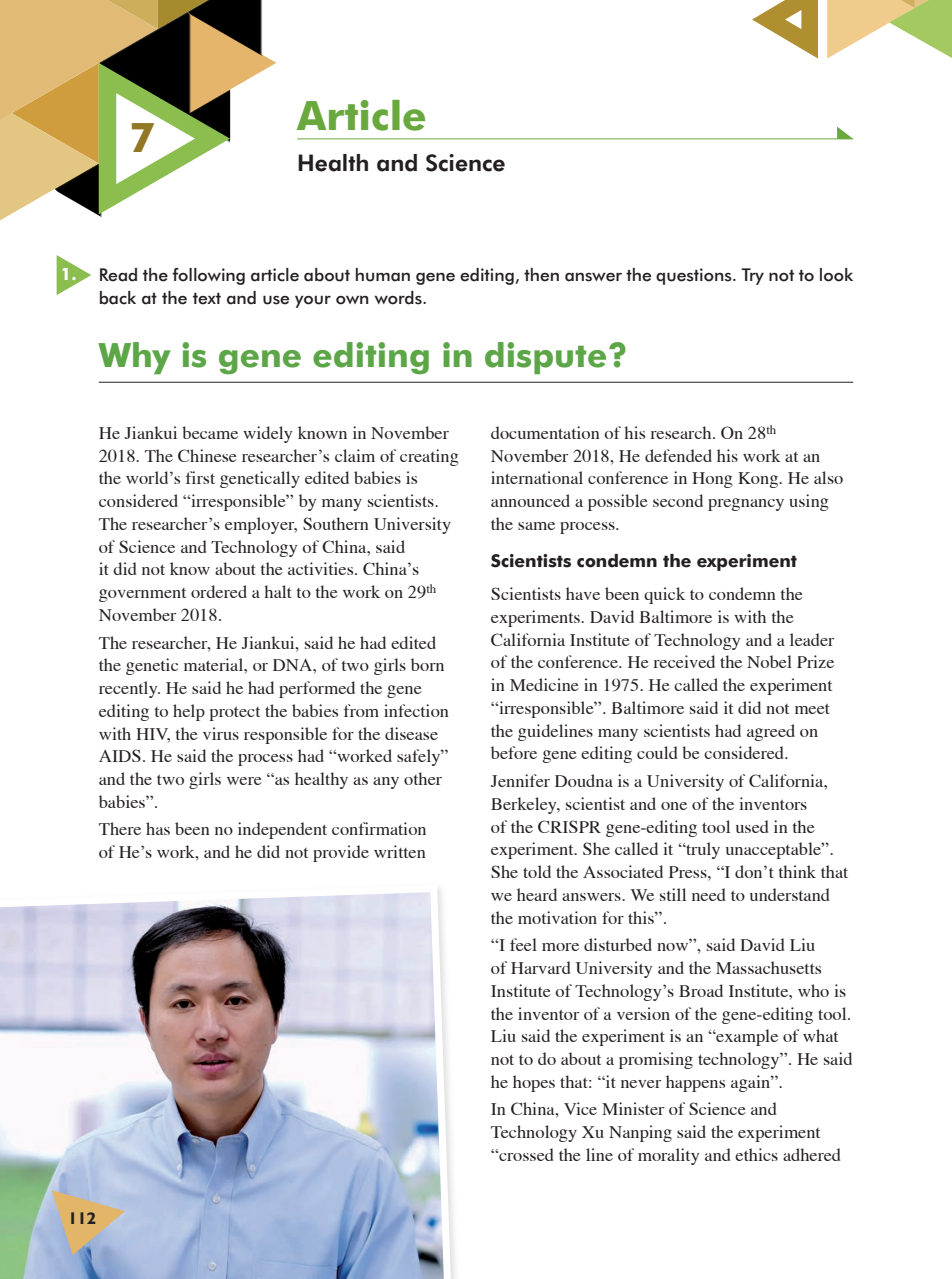
<style>
.page{position:relative;width:952px;height:1279px;background:#fff}
.page>*{position:absolute;margin:0;border:0;box-sizing:border-box;transform-origin:0 0}
.t1{font:40.25px "Futura HU Bold";color:#68a83c}
.t2{font:40.25px "Futura HU Bold";color:#927825}
.t3{font:33.25px "Futura HU Bold";color:#5ca648}
.t4{font:22.75px "Futura Hv HU Heavy";color:#231f20}
.t5{font:18.38px/22.8px "Toronto";color:#231f20}
.t6{font:17.5px/22.8px "Futura Med HU Medium";color:#231f20}
.t7{font:17.5px "Futura HU Bold";color:#231f20}
.t8{font:16.97px "Humanist 521 HU Bold";color:#231f20}
.t9{font:16.62px "Futura HU Bold";color:#fff}
</style>
<div class="page">
<hr style="left:297px;top:138px;width:556px;height:1px;background:#68a83c">
<svg style="left:837px;top:127px;width:16px;height:12px"></svg>
<hr style="left:99px;top:382px;width:754px;height:1px;background:#231f20">
<svg style="left:57px;top:255px;width:34px;height:40px"></svg>
<img style="left:0;top:887px;width:456px;height:392px">
<svg style="left:52px;top:1190px;width:73px;height:65px;background:#c2b8a8"></svg>
<svg style="left:752px;top:0;width:66px;height:59px"></svg>
<svg style="left:0;top:0;width:276px;height:221px"></svg>
<svg style="left:827px;top:0;width:125px;height:59px"></svg>
<h1 class="t2" style="left:130px;top:113px;width:27px">7</h1>
<h1 class="t1" style="left:297px;top:91px;width:131px">Article</h1>
<p class="t4" style="left:297px;top:149px;width:210px">Health and Science</p>
<p class="t9" style="left:61px;top:264px;width:17px">1.</p>
<p class="t6" style="left:99px;top:263px;width:755px">Read the following article about human gene editing, then answer the questions. Try not to look back at the text and use your own words.</p>
<h2 class="t3" style="left:99px;top:335px;width:530px">Why is gene editing in dispute?</h2>
<p class="t5" style="left:99px;top:421px;width:362px">He Jiankui became widely known in November 2018. The Chinese researcher’s claim of creating the world’s first genetically edited babies is considered “irresponsible” by many scientists.<br>The researcher’s employer, Southern University of Science and Technology of China, said<br>it did not know about the activities. China’s government ordered a halt to the work on 29<sup>th </sup>November 2018.</p>
<p class="t5" style="left:99px;top:631px;width:352px">The researcher, He Jiankui, said he had edited the genetic material, or DNA, of two girls born recently. He said he had performed the gene editing to help protect the babies from infection with HIV, the virus responsible for the disease AIDS. He said the process had “worked safely” and the two girls were “as healthy as any other babies”.</p>
<p class="t5" style="left:99px;top:818px;width:329px">There has been no independent confirmation of He’s work, and he did not provide written</p>
<p class="t5" style="left:491px;top:421px;width:354px">documentation of his research. On 28<sup>th </sup>November 2018, He defended his work at an international conference in Hong Kong. He also announced a possible second pregnancy using the same process.</p>
<p class="t7" style="left:491px;top:551px;width:307px">Scientists condemn the experiment</p>
<p class="t5" style="left:491px;top:582px;width:345px">Scientists have been quick to condemn the experiments. David Baltimore is with the California Institute of Technology and a leader of the conference. He received the Nobel Prize in Medicine in 1975. He called the experiment “irresponsible”. Baltimore said it did not meet the guidelines many scientists had agreed on before gene editing could be considered.</p>
<p class="t5" style="left:491px;top:769px;width:359px">Jennifer Doudna is a University of California, Berkeley, scientist and one of the inventors<br>of the CRISPR gene-editing tool used in the experiment. She called it “truly unacceptable”.<br>She told the Associated Press, “I don’t think that we heard answers. We still need to understand the motivation for this”.</p>
<p class="t5" style="left:491px;top:934px;width:363px">“I feel more disturbed now”, said David Liu<br>of Harvard University and the Massachusetts Institute of Technology’s Broad Institute, who is the inventor of a version of the gene-editing tool.<br>Liu said the experiment is an “example of what not to do about a promising technology”. He said he hopes that: “it never happens again”.</p>
<p class="t5" style="left:491px;top:1098px;width:352px">In China, Vice Minister of Science and<br>Technology Xu Nanping said the experiment “crossed the line of morality and ethics adhered</p>
<p class="t8" style="left:68px;top:1208px;width:29px">112</p>
</div>
